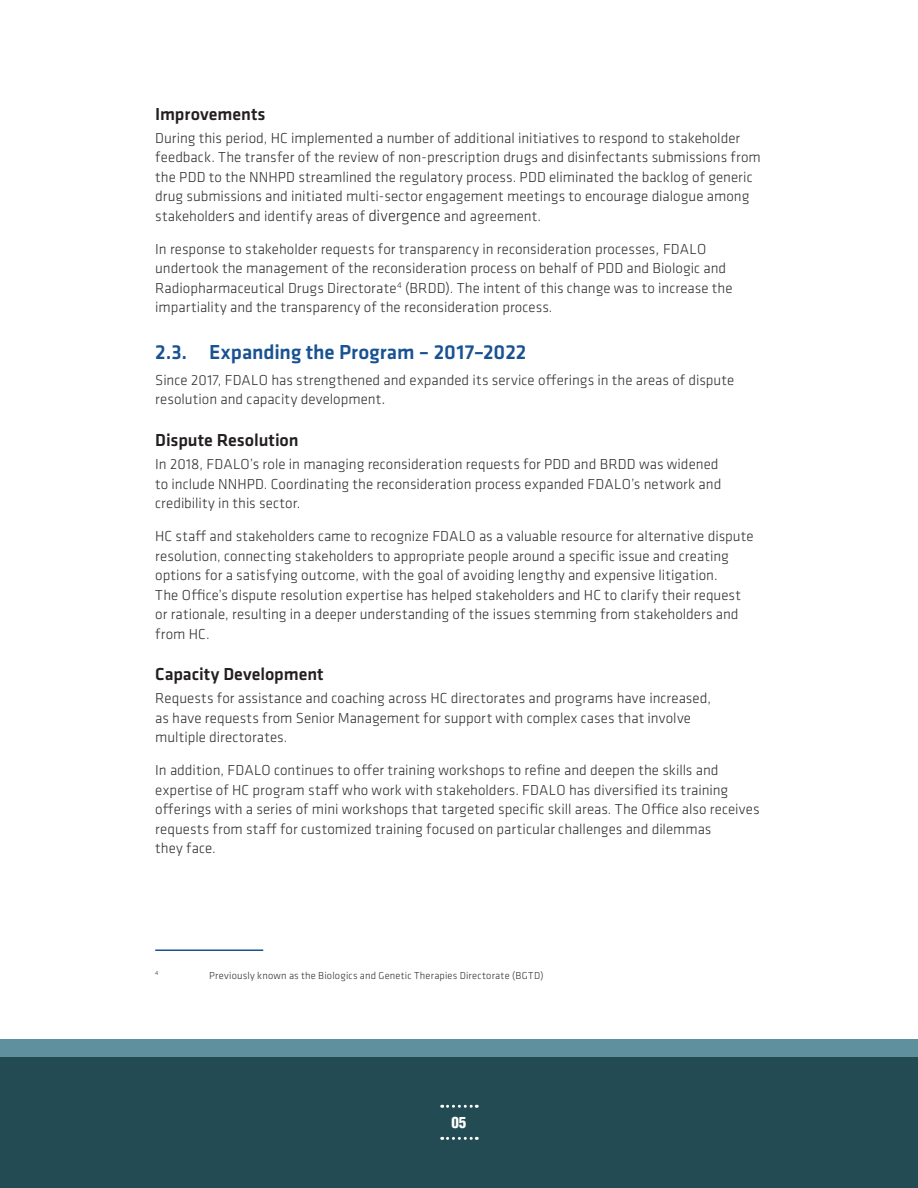
<style>
.page{position:relative;width:918px;height:1188px;background:#fff}
.page>*{position:absolute;margin:0;border:0;box-sizing:border-box;transform-origin:0 0}
.Heading_2__1_1{font:500 21px "Klavika Basic";color:#185292}
.Heading_3{font:500 18px "Klavika Basic";color:#231f20}
.Body{font:300 15px/19.5px "Klavika Basic";letter-spacing:.005em;color:#312f30}
.t1{font:900 condensed 15px "Helvetica LT Std";color:#fff}
.Footnotes{font:300 10.5px "Klavika Basic";letter-spacing:.02em;color:#312f30}
.Footnotes-2{font:300 6.15px "Klavika Basic";color:#312f30}
.s1{font-size:16.5px}
</style>
<div class="page">
<div style="left:0;top:1040px;width:918px;height:148px;background:#224b53"></div>
<div style="left:0;top:1040px;width:918px;height:17px;background:#5f909e"></div>
<svg style="left:442px;top:1105px;width:35px;height:3px"></svg>
<svg style="left:442px;top:1137px;width:35px;height:3px"></svg>
<hr style="left:155px;top:949px;width:108px;height:2px;background:#185292">
<p class="Heading_3" style="left:155px;top:102px;width:112px">Improvements</p>
<p class="Body" style="left:155px;top:128px;width:607px">During this period, HC implemented a number of additional initiatives to respond to stakeholder feedback. The transfer of the review of non-prescription drugs and disinfectants submissions from the PDD to the NNHPD streamlined the regulatory process. PDD eliminated the backlog of generic drug submissions and initiated multi-sector engagement meetings to encourage dialogue among stakeholder<span class="s1">s</span> and identify areas of <span class="s1">divergence</span> and agreement.</p>
<p class="Body" style="left:155px;top:239px;width:579px">In response to stakeholder requests for transparency in reconsideration processes<span class="s1">,</span> FDALO undertook the management of the reconsideration process on behalf of PDD and Biologic and Radiopharmaceutical Drugs Directorate<sup>4</sup> (BRDD). The intent of this change was to increase the impartiality and the transparency of the reconsideration process.</p>
<p class="Heading_2__1_1" style="left:155px;top:338px;width:373px">2.3. Expanding the Program – 2017–2022</p>
<p class="Body" style="left:155px;top:370px;width:581px">Since 2017, FDALO has strengthened and expanded its service offerings in the areas of dispute resolution and capacity development<span class="s1">.</span></p>
<p class="Heading_3" style="left:155px;top:428px;width:145px">Dispute Resolution</p>
<p class="Body" style="left:155px;top:454px;width:568px">In 2018, FDALO’s role in managing reconsideration requests for PDD and BRDD was widened to include NNHPD. Coordinating the reconsideration process expanded FDALO’s network and credibility in this sector.</p>
<p class="Body" style="left:155px;top:526px;width:600px">HC staff and stakeholders came to recognize FDALO as a valuable resource for alternative dispute resolution, connecting stakeholders to appropriate people around a specific issue and creating options for a satisfying outcome, with the goal of avoiding lengthy and expensive litigation.<br>The Office’s dispute resolution expertise has helped stakeholders and HC to clarify their request or rationale, resulting in a deeper understanding of the issues stemming from stakeholders and from HC.</p>
<p class="Heading_3" style="left:155px;top:662px;width:170px">Capacity Development</p>
<p class="Body" style="left:155px;top:688px;width:557px">Requests for assistance and coaching across HC directorates and programs have increased, as have requests from Senior Management for support with complex cases that involve multiple directorates.</p>
<p class="Body" style="left:155px;top:760px;width:606px">In addition, FDALO continues to offer training workshops to refine and deepen the skills and expertise of HC program staff who work with stakeholders. FDALO has diversified its training offerings with a series of mini workshops that targeted specific skill areas. The Office also receives requests from staff for customized training focused on particular challenges and dilemmas<br>they face.</p>
<p class="Footnotes-2" style="left:155px;top:970px;width:5px">4</p>
<p class="Footnotes" style="left:209px;top:969px;width:336px">Previously known as the Biologics and Genetic Therapies Directorate (BGTD)</p>
<p class="t1" style="left:452px;top:1113px;width:16px">05</p>
</div>
